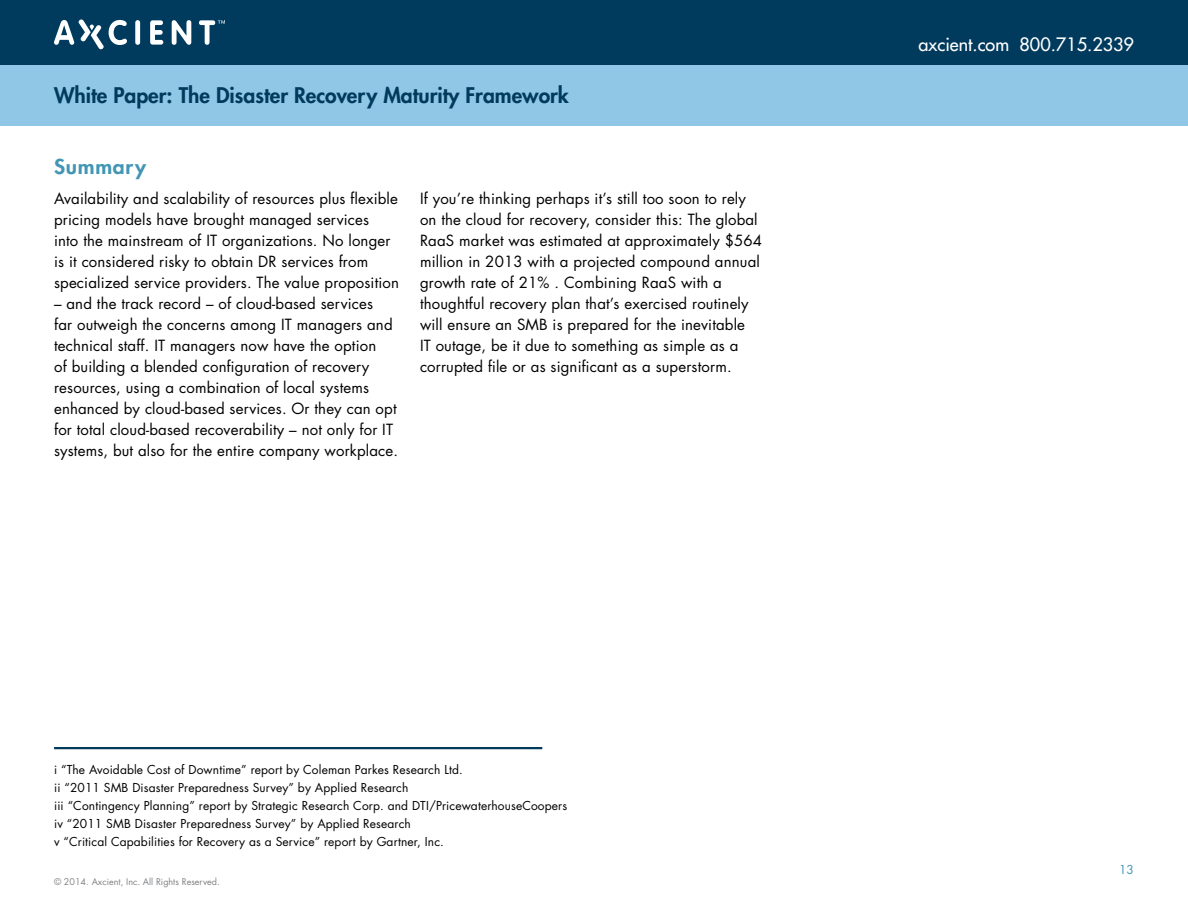
<style>
.page{position:relative;width:1188px;height:918px;background:#fff}
.page>*{position:absolute;margin:0;border:0;box-sizing:border-box;transform-origin:0 0}
.t1{font:800 21px "Futura Std";color:#003a5d}
.t2{font:800 19.95px "Futura Std";letter-spacing:.035em;color:#4296b4;scale:1.05 1}
.t3{font:500 18px "Futura Std";color:#fff}
.t4{font:15px/21px "Futura Std";letter-spacing:.01em;color:#000}
.t5{font:12px/18px "Futura Std";letter-spacing:.01em;color:#000}
.t6{font:12px "Futura Std";color:#4296b4}
.t7{font:9px "Futura Std";color:#808285}
</style>
<div class="page">
<div style="left:0;top:0;width:1188px;height:65px;background:#003a5d"></div>
<div style="left:0;top:65px;width:1188px;height:61px;background:#90c6e6"></div>
<svg style="left:54px;top:19px;width:73px;height:30px"></svg>
<div style="left:135px;top:20px;width:5px;height:25px;background:#fff;border-radius:3px"></div>
<svg style="left:150px;top:20px;width:13px;height:25px"></svg>
<svg style="left:172px;top:20px;width:19px;height:25px"></svg>
<svg style="left:199px;top:20px;width:26px;height:25px"></svg>
<hr style="left:54px;top:747px;width:488px;height:2px;background:#003a5d">
<h1 class="t1" style="left:54px;top:81px;width:516px">White Paper: The Disaster Recovery Maturity Framework</h1>
<h2 class="t2" style="left:54px;top:154px;width:89px">Summary</h2>
<p class="t4" style="left:54px;top:188px;width:346px">Availability and scalability of resources plus flexible pricing models have brought managed services<br>into the mainstream of IT organizations. No longer is it considered risky to obtain DR services from specialized service providers. The value proposition</p>
<p class="t4" style="left:54px;top:293px;width:346px">– and the track record – of cloud-based services<br>far outweigh the concerns among IT managers and technical staff. IT managers now have the option<br>of building a blended configuration of recovery resources, using a combination of local systems enhanced by cloud-based services. Or they can opt for total cloud-based recoverability – not only for IT systems, but also for the entire company workplace.</p>
<p class="t4" style="left:420px;top:188px;width:344px">If you’re thinking perhaps it’s still too soon to rely on the cloud for recovery, consider this: The global RaaS market was estimated at approximately $564 million in 2013 with a projected compound annual growth rate of 21% . Combining RaaS with a thoughtful recovery plan that’s exercised routinely will ensure an SMB is prepared for the inevitable<br>IT outage, be it due to something as simple as a corrupted file or as significant as a superstorm.</p>
<p class="t5" style="left:54px;top:760px;width:515px">i “The Avoidable Cost of Downtime” report by Coleman Parkes Research Ltd.<br>ii “2011 SMB Disaster Preparedness Survey” by Applied Research<br>iii “Contingency Planning” report by Strategic Research Corp. and DTI/PricewaterhouseCoopers iv “2011 SMB Disaster Preparedness Survey” by Applied Research<br>v “Critical Capabilities for Recovery as a Service” report by Gartner, Inc.</p>
<p class="t7" style="left:54px;top:876px;width:167px">© 2014. Axcient, Inc. All Rights Reserved.</p>
<p class="t3" style="left:919px;top:33px;width:217px">axcient.com 800.715.2339</p>
<p class="t6" style="left:1119px;top:862px;width:16px">13</p>
</div>
